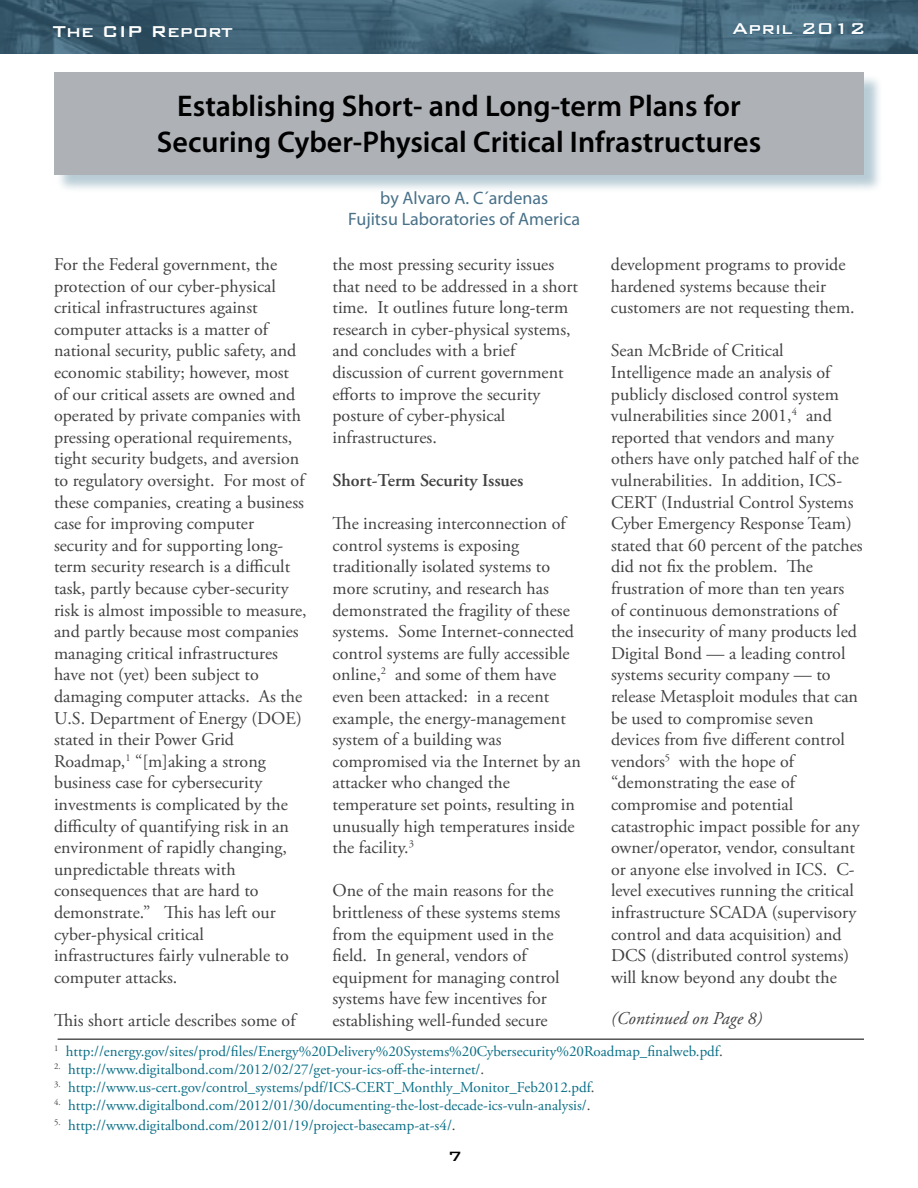
<style>
.page{position:relative;width:918px;height:1188px;background:#fff}
.page>*{position:absolute;margin:0;border:0;box-sizing:border-box;transform-origin:0 0}
.t1{font:600 30px/36px "Myriad Pro";color:#000;text-align:center}
.t2{font:500 21px "Bank Gothic BT";color:#fff}
.t3{font:18px/21.6px "Adobe Garamond Pro";color:#414042}
.t4{font:18px/21.6px "Myriad Pro";color:#487189;text-align:center}
.t5{font:600 18px "Adobe Garamond Pro";color:#414042}
.t6{font:italic 18px "Adobe Garamond Pro";color:#414042}
.t7{font:500 18px "Bank Gothic BT";color:#000}
.t8{font:15px "Adobe Garamond Pro";color:#0a6e86}
.s1{color:#414042}
</style>
<div class="page">
<img style="left:0;top:0;width:918px;height:54px">
<svg style="left:732px;top:23px;width:61px;height:12px"></svg>
<svg style="left:803px;top:23px;width:29px;height:12px"></svg>
<svg style="left:838px;top:23px;width:6px;height:12px"></svg>
<svg style="left:851px;top:23px;width:13px;height:12px"></svg>
<div style="left:57px;top:75px;width:826px;height:118px;background:#739aad;opacity:.5"></div>
<div style="left:54px;top:72px;width:810px;height:102px;background:#aeb2b6"></div>
<hr style="left:58px;top:1039px;width:806px;height:1px;background:#000">
<p class="t2" style="left:53px;top:20px;width:182px">The CIP Report</p>
<p class="t2" style="left:732px;top:17px;width:135px">April 2012</p>
<h1 class="t1" style="left:157px;top:87px;width:606px">Establishing Short- and Long-term Plans for<br>Securing Cyber-Physical Critical Infrastructures</h1>
<p class="t3" style="left:54px;top:254px;width:254px">For the Federal government, the protection of our cyber-physical critical infrastructures against computer attacks is a matter of national security, public safety, and economic stability; however, most of our critical assets are owned and operated by private companies with pressing operational requirements, tight security budgets, and aversion to regulatory oversight. For most of these companies, creating a business case for improving computer security and for supporting long&shy;term security research is a difficult task, partly because cyber-security risk is almost impossible to measure, and partly because most companies managing critical infrastructures have not (yet) been subject to damaging computer attacks. As the U.S. Department of Energy (DOE) stated in their Power Grid Roadmap,<sup>1</sup> “[m]aking a strong business case for cybersecurity investments is complicated by the difficulty of quantifying risk in an environment of rapidly changing, unpredictable threats with consequences that are hard to demonstrate.” This has left our cyber-physical critical infrastructures fairly vulnerable to computer attacks.</p>
<p class="t3" style="left:54px;top:1010px;width:243px">This short article describes some of</p>
<p class="t4" style="left:348px;top:187px;width:233px">by Alvaro A. C´ardenas<br>Fujitsu Laboratories of America</p>
<p class="t3" style="left:333px;top:254px;width:247px">the most pressing security issues that need to be addressed in a short time. It outlines future long-term research in cyber-physical systems, and concludes with a brief discussion of current government efforts to improve the security posture of cyber-physical infrastructures.</p>
<p class="t5" style="left:333px;top:470px;width:193px">Short-Term Security Issues</p>
<p class="t3" style="left:333px;top:513px;width:250px">The increasing interconnection of control systems is exposing traditionally isolated systems to more scrutiny, and research has demonstrated the fragility of these systems. Some Internet-connected control systems are fully accessible online,<sup>2</sup> and some of them have even been attacked: in a recent example, the energy-management system of a building was compromised via the Internet by an attacker who changed the temperature set points, resulting in unusually high temperatures inside the facility.<sup>3</sup></p>
<p class="t3" style="left:333px;top:881px;width:229px">One of the main reasons for the brittleness of these systems stems from the equipment used in the field. In general, vendors of equipment for managing control systems have few incentives for establishing well-funded secure</p>
<p class="t3" style="left:611px;top:254px;width:245px">development programs to provide hardened systems because their customers are not requesting them.</p>
<p class="t3" style="left:611px;top:341px;width:253px">Sean McBride of Critical<br>Intelligence made an analysis of publicly disclosed control system vulnerabilities since 2001,<sup>4</sup> and reported that vendors and many others have only patched half of the vulnerabilities. In addition, ICS-<br>CERT (Industrial Control Systems<br>Cyber Emergency Response Team) stated that 60 percent of the patches did not fix the problem. The frustration of more than ten years of continuous demonstrations of the insecurity of many products led<br>Digital Bond — a leading control systems security company — to release Metasploit modules that can be used to compromise seven devices from five different control vendors<sup>5</sup> with the hope of “demonstrating the ease of compromise and potential catastrophic impact possible for any owner/operator, vendor, consultant or anyone else involved in ICS. C&shy;level executives running the critical infrastructure SCADA (supervisory control and data acquisition) and<br>DCS (distributed control systems) will know beyond any doubt the</p>
<p class="t6" style="left:611px;top:1008px;width:153px">(Continued on Page 8)</p>
<p class="t8" style="left:54px;top:1043px;width:670px"><sup>1</sup> http://energy.gov/sites/prod/files/Energy%20Delivery%20Systems%20Cybersecurity%20Roadmap_finalweb.pdf<span class="s1">.</span></p>
<p class="t8" style="left:54px;top:1061px;width:432px"><sup>2.</sup> http://www.digitalbond.com/2012/02/27/get-your-ics-off-the-internet/<span class="s1">.</span></p>
<p class="t8" style="left:54px;top:1079px;width:542px"><sup>3.</sup> http://www.us-cert.gov/control_systems/pdf/ICS-CERT_Monthly_Monitor_Feb2012.pdf<span class="s1">.</span></p>
<p class="t8" style="left:54px;top:1097px;width:538px"><sup>4.</sup> http://www.digitalbond.com/2012/01/30/documenting-the-lost-decade-ics-vuln-analysis/<span class="s1">.</span></p>
<p class="t8" style="left:54px;top:1116px;width:403px"><sup>5.</sup> http://www.digitalbond.com/2012/01/19/project-basecamp-at-s4/<span class="s1">.</span></p>
<p class="t7" style="left:448px;top:1147px;width:15px">7</p>
</div>
